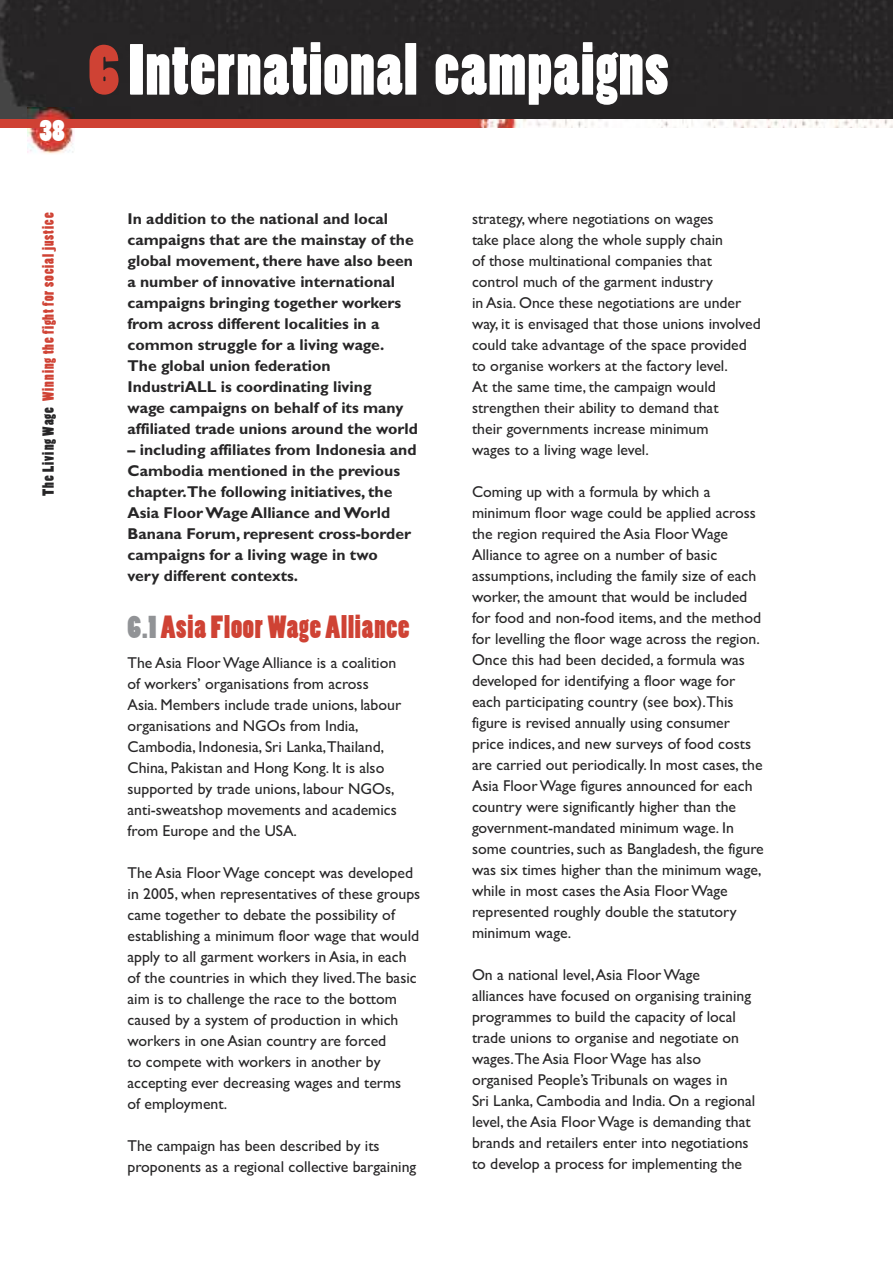
<style>
.page{position:relative;width:893px;height:1263px;background:#fff}
.page>*{position:absolute;margin:0;border:0;box-sizing:border-box;transform-origin:0 0}
.t1{font:67.5px "Poplar Std";letter-spacing:.02em;color:#fff}
.t2{font:30px "Poplar Std";letter-spacing:.025em;color:#cf4234}
.t3{font:28.5px "Poplar Std";color:#fff}
.t4{font:15.75px/21px "Gill Sans";color:#272627}
.t5{font:700 15.75px/21px "Gill Sans";color:#272627}
.t6{font:15px "Poplar Std";letter-spacing:.065em;color:#cf4234}
.s1{color:#cf4234}
.s2{color:#272627}
.s3{color:#919396}
</style>
<div class="page">
<div style="left:0;top:0;width:893px;height:119px;background:#272526"></div>
<div style="left:0;top:119px;width:893px;height:9px;background:#cf4234"></div>
<img style="left:478px;top:119px;width:415px;height:9px">
<img style="left:28px;top:107px;width:47px;height:47px">
<h3 class="t3" style="left:40px;top:119px;width:27px">38</h3>
<h1 class="t1" style="left:89px;top:43px;width:582px"><span class="s1">6</span> International campaigns</h1>
<p class="t6" style="left:43px;top:496px;width:285px;rotate:-90deg"><span class="s2">The Living Wage</span> Winning the fight for social justice</p>
<p class="t5" style="left:128px;top:209px;width:292px">In addition to the national and local campaigns that are the mainstay of the global movement, there have also been a number of innovative international campaigns bringing together workers from across different localities in a common struggle for a living wage.<br>The global union federation IndustriALL is coordinating living<br>wage campaigns on behalf of its many affiliated trade unions around the world</p>
<p class="t5" style="left:128px;top:440px;width:290px">– including affiliates from Indonesia and Cambodia mentioned in the previous chapter.The following initiatives, the Asia FloorWage Alliance andWorld Banana Forum, represent cross-border campaigns for a living wage in two<br>very different contexts.</p>
<h2 class="t2" style="left:128px;top:615px;width:283px"><span class="s3">6.1</span> Asia FloorWage Alliance</h2>
<p class="t4" style="left:128px;top:652px;width:275px">The Asia FloorWage Alliance is a coalition of workers’ organisations from across Asia. Members include trade unions, labour organisations and NGOs from India, Cambodia, Indonesia, Sri Lanka,Thailand, China, Pakistan and Hong Kong. It is also supported by trade unions, labour NGOs, anti-sweatshop movements and academics from Europe and the USA.</p>
<p class="t4" style="left:128px;top:862px;width:294px">The Asia FloorWage concept was developed in 2005, when representatives of these groups came together to debate the possibility of establishing a minimum floor wage that would apply to all garment workers in Asia, in each of the countries in which they lived.The basic aim is to challenge the race to the bottom caused by a system of production in which workers in one Asian country are forced<br>to compete with workers in another by accepting ever decreasing wages and terms<br>of employment.</p>
<p class="t4" style="left:128px;top:1135px;width:290px">The campaign has been described by its proponents as a regional collective bargaining</p>
<p class="t4" style="left:472px;top:208px;width:290px">strategy, where negotiations on wages<br>take place along the whole supply chain<br>of those multinational companies that control much of the garment industry<br>in Asia. Once these negotiations are under way, it is envisaged that those unions involved could take advantage of the space provided to organise workers at the factory level.<br>At the same time, the campaign would strengthen their ability to demand that<br>their governments increase minimum<br>wages to a living wage level.</p>
<p class="t4" style="left:472px;top:481px;width:293px">Coming up with a formula by which a minimum floor wage could be applied across the region required the Asia FloorWage Alliance to agree on a number of basic assumptions, including the family size of each worker, the amount that would be included for food and non-food items, and the method for levelling the floor wage across the region.<br>Once this had been decided, a formula was developed for identifying a floor wage for each participating country (see box).This figure is revised annually using consumer price indices, and new surveys of food costs are carried out periodically. In most cases, the Asia FloorWage figures announced for each country were significantly higher than the government-mandated minimum wage. In some countries, such as Bangladesh, the figure was six times higher than the minimum wage, while in most cases the Asia FloorWage represented roughly double the statutory minimum wage.</p>
<p class="t4" style="left:472px;top:964px;width:285px">On a national level,Asia FloorWage alliances have focused on organising training programmes to build the capacity of local trade unions to organise and negotiate on wages.The Asia FloorWage has also organised People’s Tribunals on wages in<br>Sri Lanka, Cambodia and India. On a regional level, the Asia FloorWage is demanding that brands and retailers enter into negotiations to develop a process for implementing the</p>
</div>
